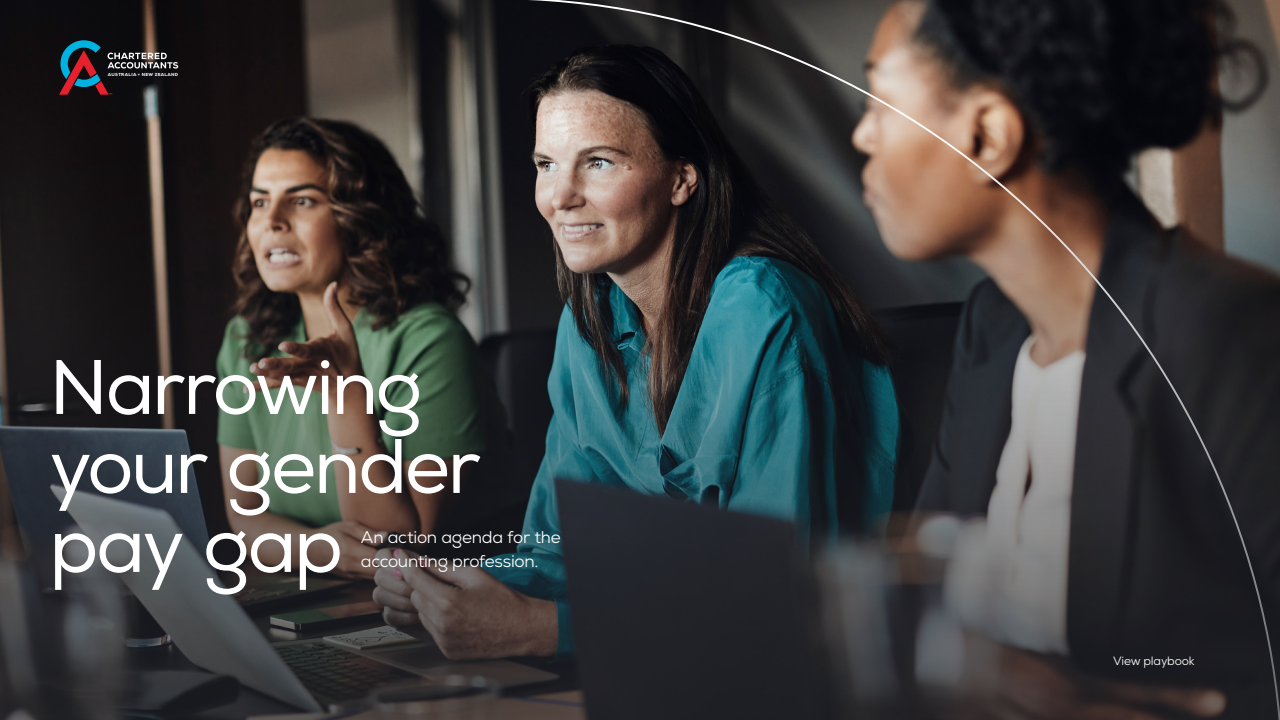
<style>
.page{position:relative;width:1280px;height:720px;background:#fff}
.page>*{position:absolute;margin:0;border:0;box-sizing:border-box;transform-origin:0 0}
.BODY{font:77px/79px "Nexa";letter-spacing:-.035em;color:#fff}
.BODY-2{font:17px/24px "Nexa";letter-spacing:-.015em;color:#fff}
.BODY-3{font:12px "Nexa";letter-spacing:-.015em;color:#fff}
.t1{font:800 4.3px "Nexa";letter-spacing:.07em;color:#fff}
</style>
<div class="page">
<img style="left:0;top:0;width:466px;height:40px">
<svg style="left:466px;top:0;width:814px;height:40px"></svg>
<img style="left:0;top:40px;width:1280px;height:680px">
<p class="t1" style="left:108px;top:72px;width:72px">AUSTRALIA + NEW ZEALAND</p>
<p class="BODY" style="left:49px;top:349px;width:433px">Narrowing your gender pay gap</p>
<p class="BODY-2" style="left:361px;top:525px;width:201px">An action agenda for the accounting profession.</p>
<p class="BODY-3" style="left:1113px;top:653px;width:83px">View playbook</p>
</div>
